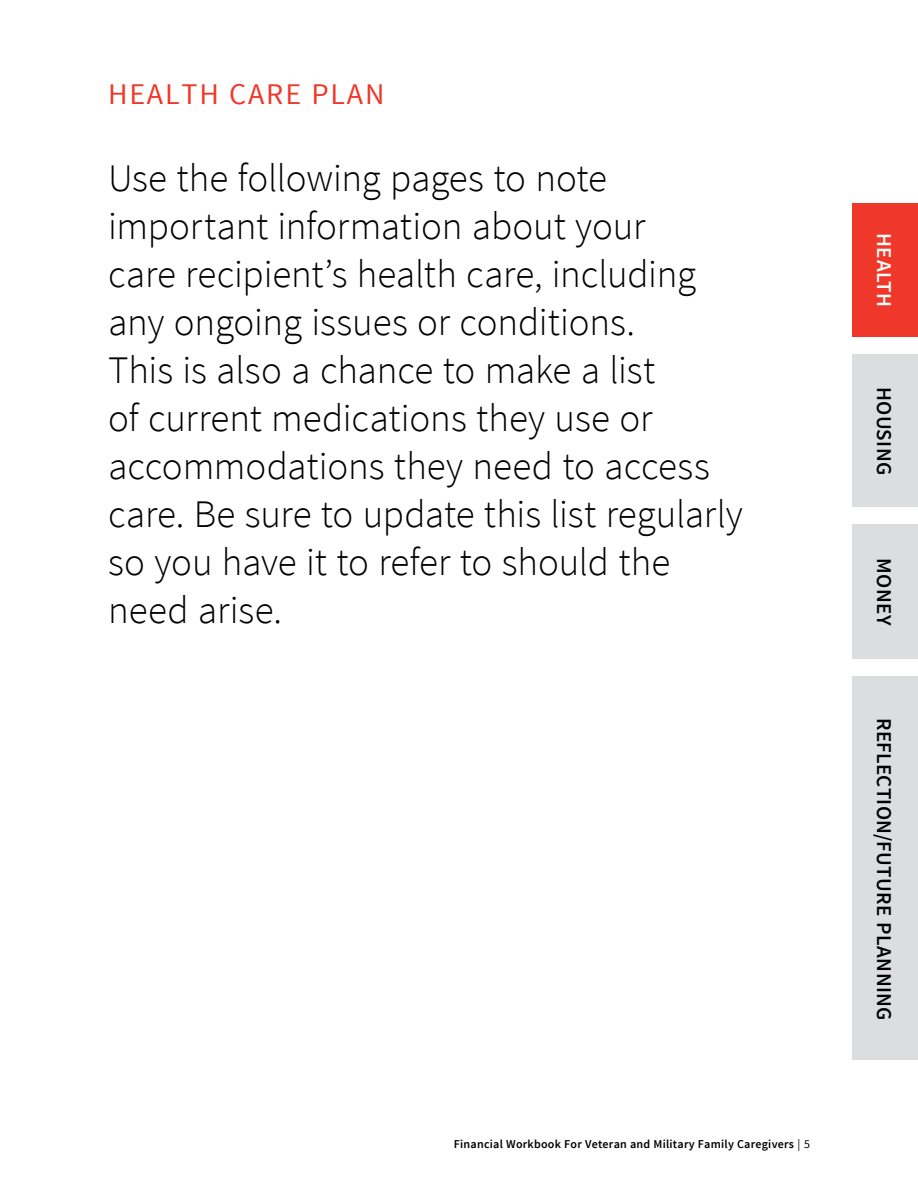
<style>
.page{position:relative;width:918px;height:1188px;background:#fff}
.page>*{position:absolute;margin:0;border:0;box-sizing:border-box;transform-origin:0 0}
.reversed_out_bar_hea{font:300 39px/48px "Source Sans Pro";letter-spacing:-.005em;color:#000}
.reversed_out_bar_hea-2{font:30px "Source Sans Pro";letter-spacing:.06em;color:#ef3829}
.reversed_out_bar_hea-3{font:600 21px "Source Sans Pro";letter-spacing:.015em;color:#000}
.reversed_out_bar_hea-4{font:600 21px "Source Sans Pro";letter-spacing:.015em;color:#fff}
.t1{font:600 12px "Source Sans Pro";letter-spacing:.02em;color:#000}
.s1{font-weight:400}
</style>
<div class="page">
<div style="left:852px;top:203px;width:66px;height:134px;background:#ef3829"></div>
<div style="left:852px;top:354px;width:66px;height:153px;background:#dcddde"></div>
<div style="left:852px;top:524px;width:66px;height:135px;background:#dcddde"></div>
<div style="left:852px;top:676px;width:66px;height:383px;background:#dcddde"></div>
<p class="reversed_out_bar_hea-2" style="left:108px;top:75px;width:278px">HEALTH CARE PLAN</p>
<p class="reversed_out_bar_hea" style="left:108px;top:154px;width:637px">Use the following pages to note important information about your<br>care recipient’s health care, including any ongoing issues or conditions.<br>This is also a chance to make a list<br>of current medications they use or accommodations they need to access care. Be sure to update this list regularly so you have it to refer to should the need arise.</p>
<p class="t1" style="left:454px;top:1137px;width:358px">Financial Workbook For Veteran and Military Family Caregivers <span class="s1">| 5</span></p>
<p class="reversed_out_bar_hea-4" style="left:897px;top:233px;width:75px;rotate:90deg">HEALTH</p>
<p class="reversed_out_bar_hea-3" style="left:897px;top:387px;width:89px;rotate:90deg">HOUSING</p>
<p class="reversed_out_bar_hea-3" style="left:897px;top:558px;width:69px;rotate:90deg">MONEY</p>
<p class="reversed_out_bar_hea-3" style="left:897px;top:718px;width:304px;rotate:90deg">REFLECTION/FUTURE PLANNING</p>
</div>
